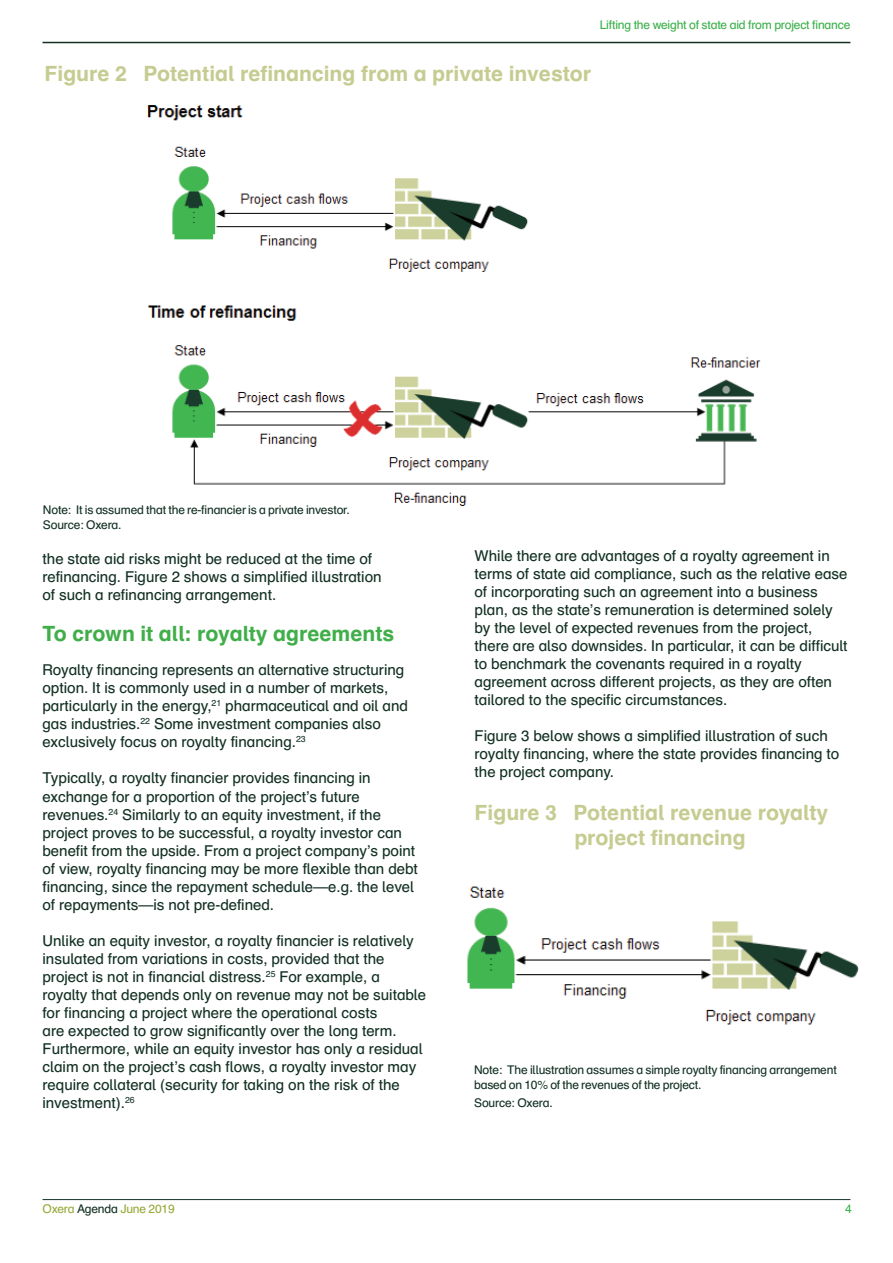
<style>
.page{position:relative;width:893px;height:1263px;background:#fff}
.page>*{position:absolute;margin:0;border:0;box-sizing:border-box;transform-origin:0 0}
.t1{font:700 21px/25.2px "Schulbuch Nord OT";color:#c6cc91}
.t2{font:700 21px "Schulbuch Nord OT";color:#40ae49}
.t3{font:15px/18px "Schulbuch Nord OT";color:#133123}
.t4{font:12px/14.4px "Schulbuch Nord OT";letter-spacing:-.015em;color:#133123}
.t5{font:12px "Schulbuch Nord OT";letter-spacing:-.015em;color:#3ab049}
.t6{font:12px "Schulbuch Nord OT";letter-spacing:-.015em;color:#98aa3a}
.s1{color:#133123}
</style>
<div class="page">
<hr style="left:43px;top:1199px;width:807px;height:1px;background:#133123">
<hr style="left:43px;top:42px;width:807px;height:1px;background:#133123">
<img style="left:147px;top:105px;width:614px;height:401px">
<img style="left:467px;top:886px;width:391px;height:139px">
<p class="t5" style="left:600px;top:17px;width:252px">Lifting the weight of state aid from project finance</p>
<h1 class="t1" style="left:44px;top:62px;width:548px">Figure 2 Potential refinancing from a private investor</h1>
<p class="t4" style="left:43px;top:503px;width:309px">Note: It is assumed that the re-financier is a private investor.<br>Source: Oxera.</p>
<p class="t3" style="left:43px;top:550px;width:341px">the state aid risks might be reduced at the time of refinancing. Figure 2 shows a simplified illustration of such a refinancing arrangement.</p>
<h1 class="t2" style="left:43px;top:620px;width:353px">To crown it all: royalty agreements</h1>
<p class="t3" style="left:43px;top:661px;width:367px">Royalty financing represents an alternative structuring option. It is commonly used in a number of markets, particularly in the energy,<sup>21</sup> pharmaceutical and oil and gas industries.<sup>22</sup> Some investment companies also exclusively focus on royalty financing.<sup>23</sup></p>
<p class="t3" style="left:43px;top:769px;width:377px">Typically, a royalty financier provides financing in exchange for a proportion of the project’s future revenues.<sup>24</sup> Similarly to an equity investment, if the project proves to be successful, a royalty investor can benefit from the upside. From a project company’s point of view, royalty financing may be more flexible than debt financing, since the repayment schedule—e.g. the level of repayments—is not pre-defined.</p>
<p class="t3" style="left:43px;top:931px;width:385px">Unlike an equity investor, a royalty financier is relatively insulated from variations in costs, provided that the project is not in financial distress.<sup>25</sup> For example, a royalty that depends only on revenue may not be suitable for financing a project where the operational costs<br>are expected to grow significantly over the long term.<br>Furthermore, while an equity investor has only a residual claim on the project’s cash flows, a royalty investor may require collateral (security for taking on the risk of the investment).<sup>26</sup></p>
<p class="t3" style="left:475px;top:547px;width:375px">While there are advantages of a royalty agreement in terms of state aid compliance, such as the relative ease of incorporating such an agreement into a business plan, as the state’s remuneration is determined solely by the level of expected revenues from the project, there are also downsides. In particular, it can be difficult to benchmark the covenants required in a royalty agreement across different projects, as they are often tailored to the specific circumstances.</p>
<p class="t3" style="left:475px;top:727px;width:366px">Figure 3 below shows a simplified illustration of such royalty financing, where the state provides financing to the project company.</p>
<h1 class="t1" style="left:574px;top:800px;width:255px;text-indent:-100px">Figure 3 Potential revenue royalty project financing</h1>
<p class="t4" style="left:474px;top:1063px;width:364px">Note: The illustration assumes a simple royalty financing arrangement based on 10% of the revenues of the project.</p>
<p class="t4" style="left:474px;top:1095px;width:80px">Source: Oxera.</p>
<p class="t6" style="left:43px;top:1201px;width:134px">Oxera <span class="s1">Agenda</span> June 2019</p>
<p class="t5" style="left:845px;top:1201px;width:8px">4</p>
</div>
